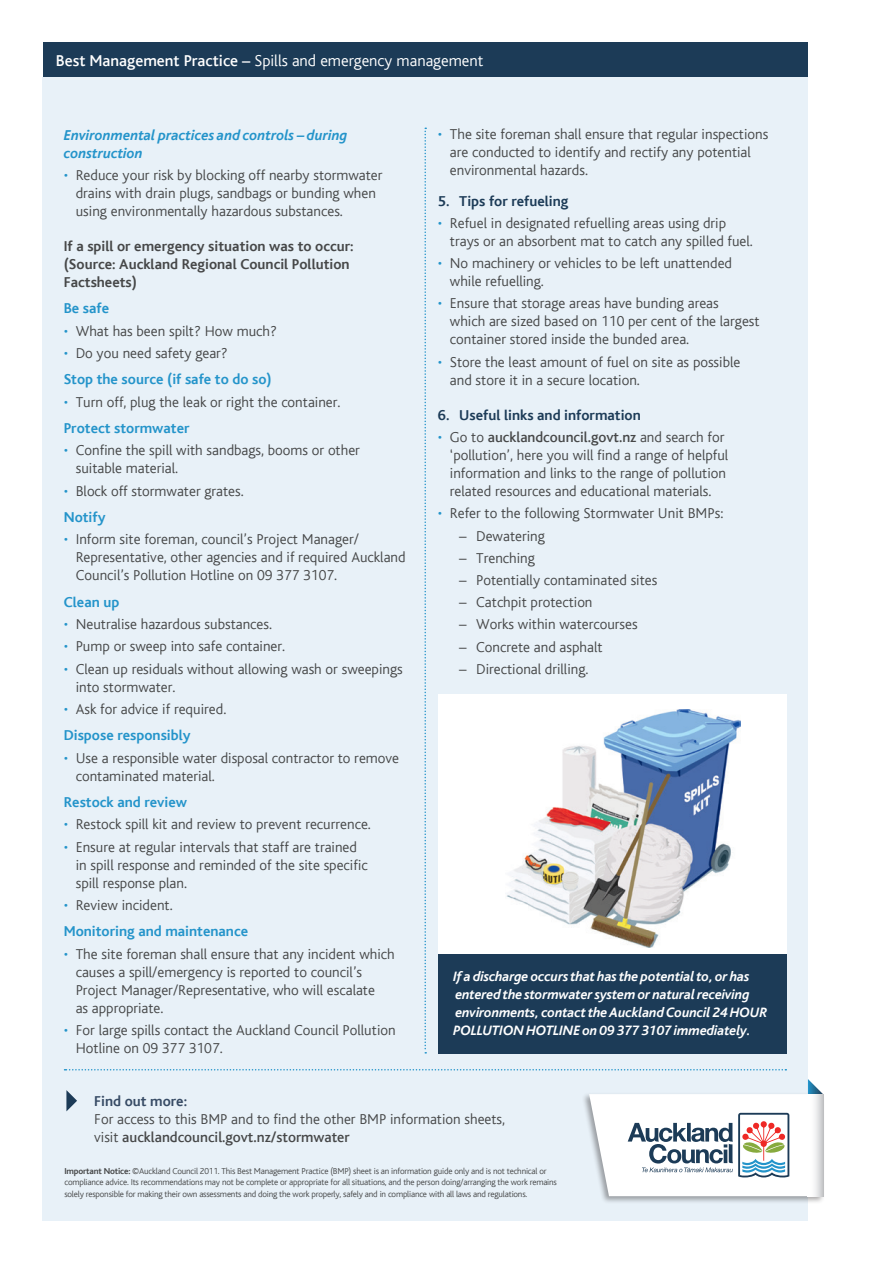
<style>
.page{position:relative;width:893px;height:1263px;background:#fff}
.page>*{position:absolute;margin:0;border:0;box-sizing:border-box;transform-origin:0 0}
.t1{font:300 16.5px "AC Bliss";color:#fff}
.t2{font:300 15px/18px "AC Bliss";color:#464748}
.t3{font:700 15px/26.5px "AC Bliss";color:#2494ca}
.t4{font:700 15px/18px "AC Bliss";color:#464748}
.t5{font:italic 700 15px/18px "AC Bliss";color:#2494ca}
.t6{font:700 15px "AC Bliss";color:#1c3b57}
.t7{font:700 15px "AC Bliss";color:#374b65}
.t8{font:italic 700 14.25px/18px "AC Bliss";letter-spacing:-.01em;color:#fff}
.t9{font:300 9px/11.2px "AC Bliss";letter-spacing:-.02em;color:#464748}
.s1{font-weight:500}
.s2{color:#2494ca}
.s3{font-weight:300}
.s4{font-weight:300;color:#464748}
.s5{font-weight:700;color:#2494ca}
.s6{font-weight:700}
</style>
<div class="page">
<div style="left:43px;top:77px;width:765px;height:1143px;background:#e8f1f8"></div>
<div style="left:43px;top:43px;width:765px;height:34px;background:#1c3b57"></div>
<svg style="left:65px;top:1069px;width:721px;height:1px"></svg>
<div style="left:581px;top:1092px;width:244px;height:112px;background:#231f20;opacity:.4"></div>
<svg style="left:589px;top:1079px;width:234px;height:117px"></svg>
<svg style="left:808px;top:1094px;width:15px;height:102px"></svg>
<div style="left:438px;top:953px;width:348px;height:100px;background:#1c3b57"></div>
<svg style="left:66px;top:1090px;width:11px;height:21px"></svg>
<div style="left:438px;top:694px;width:348px;height:260px;background:#fff"></div>
<img style="left:506px;top:709px;width:235px;height:239px">
<svg style="left:424px;top:128px;width:2px;height:925px"></svg>
<p class="t1" style="left:56px;top:52px;width:429px"><span class="s1">Best Management Practice –</span> Spills and emergency management</p>
<p class="t5" style="left:64px;top:126px;width:285px">Environmental practices and controls – during construction</p>
<p class="t2" style="left:76px;top:166px;width:308px;text-indent:-12px"><span class="s2">•</span> Reduce your risk by blocking off nearby stormwater drains with drain plugs, sandbags or bunding when using environmentally hazardous substances.</p>
<p class="t4" style="left:64px;top:237px;width:291px">If a spill or emergency situation was to occur: (Source: Auckland Regional Council Pollution<br>Factsheets)</p>
<p class="t3" style="left:64px;top:295px;width:47px">Be safe</p>
<p class="t2" style="left:64px;top:322px;width:215px"><span class="s2">•</span> What has been spilt? How much?</p>
<p class="t3" style="left:64px;top:340px;width:209px"><span class="s3">•</span> <span class="s4">Do you need safety gear?<br></span>Stop the source (if safe to do so)</p>
<p class="t2" style="left:64px;top:389px;width:278px;line-height:26.5px"><span class="s2">•</span> Turn off, plug the leak or right the container.<br><span class="s5">Protect stormwater</span></p>
<p class="t2" style="left:76px;top:442px;width:286px;text-indent:-12px"><span class="s2">•</span> Confine the spill with sandbags, booms or other suitable material.</p>
<p class="t2" style="left:64px;top:478px;width:181px;line-height:26.5px"><span class="s2">•</span> Block off stormwater grates.<br><span class="s5">Notify</span></p>
<p class="t2" style="left:76px;top:531px;width:331px;text-indent:-12px"><span class="s2">•</span> Inform site foreman, council’s Project Manager/<br>Representative, other agencies and if required Auckland<br>Council’s Pollution Hotline on 09 377 3107.</p>
<p class="t3" style="left:64px;top:589px;width:57px">Clean up</p>
<p class="t2" style="left:64px;top:615px;width:210px"><span class="s2">•</span> Neutralise hazardous substances.</p>
<p class="t2" style="left:64px;top:638px;width:223px"><span class="s2">•</span> Pump or sweep into safe container.</p>
<p class="t2" style="left:76px;top:660px;width:328px;text-indent:-12px"><span class="s2">•</span> Clean up residuals without allowing wash or sweepings into stormwater.</p>
<p class="t2" style="left:64px;top:696px;width:164px;line-height:26.5px"><span class="s2">•</span> Ask for advice if required.<br><span class="s5">Dispose responsibly</span></p>
<p class="t2" style="left:76px;top:749px;width:325px;text-indent:-12px"><span class="s2">•</span> Use a responsible water disposal contractor to remove contaminated material.</p>
<p class="t3" style="left:64px;top:789px;width:125px">Restock and review</p>
<p class="t2" style="left:64px;top:816px;width:309px"><span class="s2">•</span> Restock spill kit and review to prevent recurrence.</p>
<p class="t2" style="left:76px;top:838px;width:293px;text-indent:-12px"><span class="s2">•</span> Ensure at regular intervals that staff are trained in spill response and reminded of the site specific spill response plan.</p>
<p class="t3" style="left:64px;top:892px;width:186px"><span class="s3">•</span> <span class="s4">Review incident.<br></span>Monitoring and maintenance</p>
<p class="t2" style="left:76px;top:945px;width:321px;text-indent:-12px"><span class="s2">•</span> The site foreman shall ensure that any incident which causes a spill/emergency is reported to council’s Project Manager/Representative, who will escalate<br>as appropriate.</p>
<p class="t2" style="left:76px;top:1021px;width:321px;text-indent:-12px"><span class="s2">•</span> For large spills contact the Auckland Council Pollution<br>Hotline on 09 377 3107.</p>
<p class="t2" style="left:450px;top:125px;width:320px;text-indent:-12px"><span class="s2">•</span> The site foreman shall ensure that regular inspections are conducted to identify and rectify any potential environmental hazards.</p>
<p class="t6" style="left:438px;top:193px;width:132px">5. Tips for refueling</p>
<p class="t2" style="left:450px;top:214px;width:304px;text-indent:-12px"><span class="s2">•</span> Refuel in designated refuelling areas using drip trays or an absorbent mat to catch any spilled fuel.</p>
<p class="t2" style="left:450px;top:255px;width:284px;text-indent:-12px"><span class="s2">•</span> No machinery or vehicles to be left unattended while refuelling.</p>
<p class="t2" style="left:450px;top:295px;width:311px;text-indent:-12px"><span class="s2">•</span> Ensure that storage areas have bunding areas<br>which are sized based on 110 per cent of the largest container stored inside the bunded area.</p>
<p class="t2" style="left:450px;top:353px;width:292px;text-indent:-12px"><span class="s2">•</span> Store the least amount of fuel on site as possible and store it in a secure location.</p>
<p class="t6" style="left:438px;top:407px;width:204px">6. Useful links and information</p>
<p class="t2" style="left:450px;top:428px;width:280px;text-indent:-12px"><span class="s2">•</span> Go to <span class="s1">aucklandcouncil.govt.nz</span> and search for ‘pollution’, here you will find a range of helpful information and links to the range of pollution related resources and educational materials.</p>
<p class="t2" style="left:438px;top:505px;width:287px"><span class="s2">•</span> Refer to the following Stormwater Unit BMPs:</p>
<p class="t2" style="left:459px;top:527px;width:87px">– Dewatering</p>
<p class="t2" style="left:459px;top:549px;width:77px">– Trenching</p>
<p class="t2" style="left:459px;top:571px;width:200px">– Potentially contaminated sites</p>
<p class="t2" style="left:459px;top:594px;width:135px">– Catchpit protection</p>
<p class="t2" style="left:459px;top:616px;width:180px">– Works within watercourses</p>
<p class="t2" style="left:459px;top:638px;width:145px">– Concrete and asphalt</p>
<p class="t2" style="left:459px;top:660px;width:131px">– Directional drilling.</p>
<p class="t8" style="left:453px;top:968px;width:316px">If a discharge occurs that has the potential to, or has entered the stormwater system or natural receiving environments, contact the Auckland Council 24 HOUR POLLUTION HOTLINE on 09 377 3107 immediately.</p>
<p class="t7" style="left:94px;top:1093px;width:95px">Find out more:</p>
<p class="t2" style="left:94px;top:1110px;width:412px">For access to this BMP and to find the other BMP information sheets, visit <span class="s1">aucklandcouncil.govt.nz/stormwater</span></p>
<p class="t9" style="left:64px;top:1166px;width:494px"><span class="s6">Important Notice:</span> ©Auckland Council 2011. This Best Management Practice (BMP) sheet is an information guide only and is not technical or compliance advice. Its recommendations may not be complete or appropriate for all situations, and the person doing/arranging the work remains solely responsible for making their own assessments and doing the work properly, safely and in compliance with all laws and regulations.</p>
</div>
